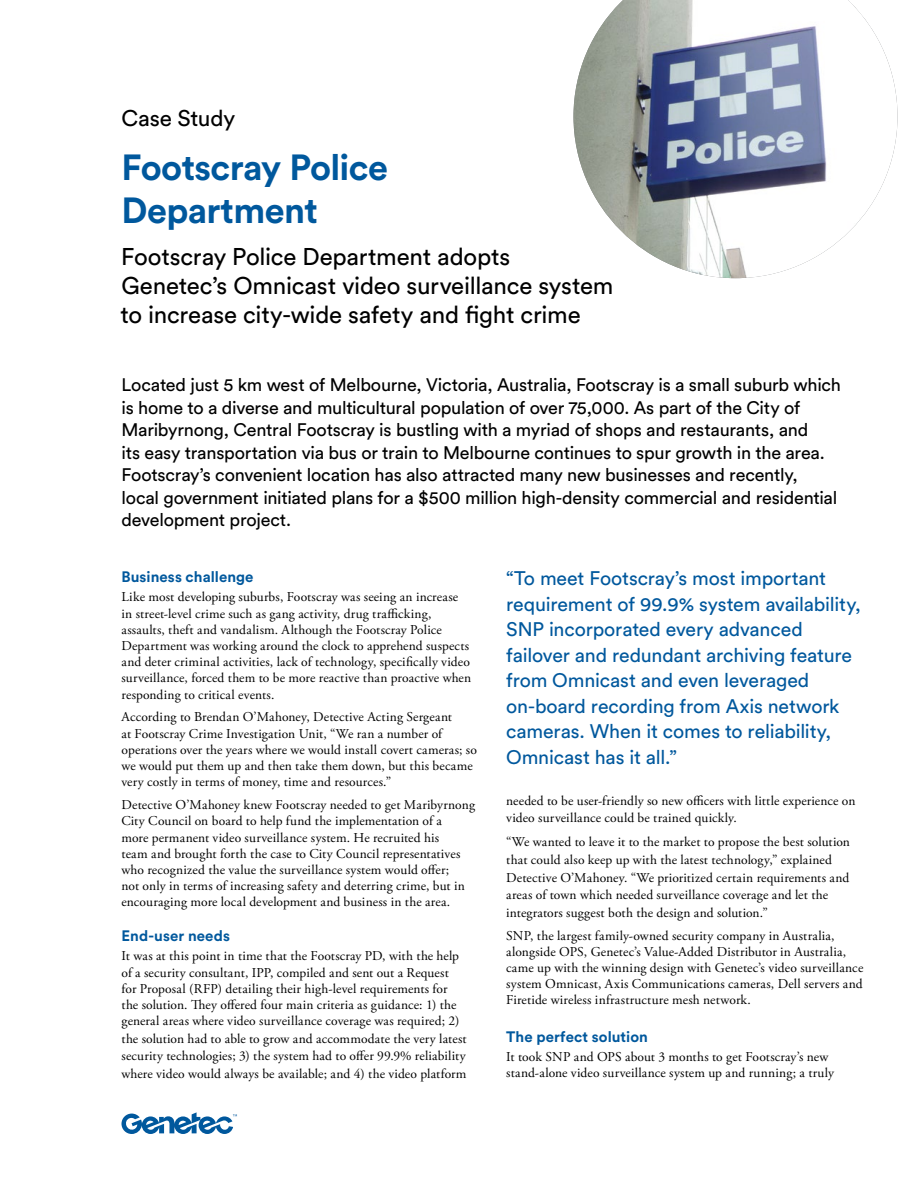
<style>
.page{position:relative;width:918px;height:1188px;background:#fff}
.page>*{position:absolute;margin:0;border:0;box-sizing:border-box;transform-origin:0 0}
.t1{font:700 36px/43.2px "Circular Pro";letter-spacing:-.015em;color:#00589d}
.t2{font:24px/28.8px "Circular Pro";letter-spacing:-.01em;color:#000}
.t3{font:22.5px "Circular Pro";letter-spacing:-.01em;color:#000}
.t4{font:19.5px/25.5px "Circular Pro";letter-spacing:-.01em;color:#00589d}
.t5{font:18px/22.5px "Circular Pro";letter-spacing:-.015em;color:#000}
.t6{font:700 15px "Circular Pro";letter-spacing:.005em;color:#00589d}
.t7{font:13.5px/16.2px "Adobe Garamond Pro";letter-spacing:.01em;color:#000}
</style>
<div class="page">
<svg style="left:121px;top:1112px;width:116px;height:22px"></svg>
<img style="left:573px;top:0;width:324px;height:278px">
<h3 class="t3" style="left:121px;top:103px;width:115px">Case Study</h3>
<h1 class="t1" style="left:121px;top:144px;width:268px">Footscray Police<br>Department</h1>
<h2 class="t2" style="left:120px;top:242px;width:495px">Footscray Police Department adopts<br>Genetec’s Omnicast video surveillance system to increase city-wide safety and fight crime</h2>
<p class="t5" style="left:122px;top:373px;width:721px">Located just 5 km west of Melbourne, Victoria, Australia, Footscray is a small suburb which is home to a diverse and multicultural population of over 75,000. As part of the City of Maribyrnong, Central Footscray is bustling with a myriad of shops and restaurants, and<br>its easy transportation via bus or train to Melbourne continues to spur growth in the area.<br>Footscray’s convenient location has also attracted many new businesses and recently,<br>local government initiated plans for a $500 million high-density commercial and residential development project.</p>
<p class="t6" style="left:122px;top:567px;width:134px">Business challenge</p>
<p class="t7" style="left:122px;top:589px;width:351px">Like most developing suburbs, Footscray was seeing an increase in street-level crime such as gang activity, drug trafficking, assaults, theft and vandalism. Although the Footscray Police Department was working around the clock to apprehend suspects and deter criminal activities, lack of technology, specifically video surveillance, forced them to be more reactive than proactive when responding to critical events.</p>
<p class="t7" style="left:122px;top:710px;width:357px">According to Brendan O’Mahoney, Detective Acting Sergeant<br>at Footscray Crime Investigation Unit, “We ran a number of operations over the years where we would install covert cameras; so we would put them up and then take them down, but this became very costly in terms of money, time and resources.”</p>
<p class="t7" style="left:122px;top:797px;width:355px">Detective O’Mahoney knew Footscray needed to get Maribyrnong City Council on board to help fund the implementation of a<br>more permanent video surveillance system. He recruited his<br>team and brought forth the case to City Council representatives who recognized the value the surveillance system would offer;<br>not only in terms of increasing safety and deterring crime, but in encouraging more local development and business in the area.</p>
<p class="t6" style="left:122px;top:926px;width:110px">End-user needs</p>
<p class="t7" style="left:122px;top:949px;width:339px">It was at this point in time that the Footscray PD, with the help of a security consultant, IPP, compiled and sent out a Request for Proposal (RFP) detailing their high-level requirements for the solution. They offered four main criteria as guidance: 1) the general areas where video surveillance coverage was required; 2)</p>
<p class="t7" style="left:122px;top:1030px;width:347px;line-height:17.5px;text-align:justify">the solution had to able to grow and accommodate the very latest security technologies; 3) the system had to offer 99.9% reliability where video would always be available; and 4) the video platform</p>
<p class="t4" style="left:506px;top:565px;width:356px">“To meet Footscray’s most important requirement of 99.9% system availability, SNP incorporated every advanced failover and redundant archiving feature from Omnicast and even leveraged on-board recording from Axis network cameras. When it comes to reliability, Omnicast has it all.”</p>
<p class="t7" style="left:506px;top:792px;width:351px;line-height:17.5px">needed to be user-friendly so new officers with little experience on video surveillance could be trained quickly.</p>
<p class="t7" style="left:506px;top:834px;width:345px;line-height:17.5px">“We wanted to leave it to the market to propose the best solution that could also keep up with the latest technology,” explained Detective O’Mahoney. “We prioritized certain requirements and areas of town which needed surveillance coverage and let the integrators suggest both the design and solution.”</p>
<p class="t7" style="left:506px;top:928px;width:359px">SNP, the largest family-owned security company in Australia, alongside OPS, Genetec’s Value-Added Distributor in Australia, came up with the winning design with Genetec’s video surveillance system Omnicast, Axis Communications cameras, Dell servers and Firetide wireless infrastructure mesh network.</p>
<p class="t6" style="left:506px;top:1026px;width:143px">The perfect solution</p>
<p class="t7" style="left:506px;top:1049px;width:329px">It took SNP and OPS about 3 months to get Footscray’s new stand-alone video surveillance system up and running; a truly</p>
</div>
